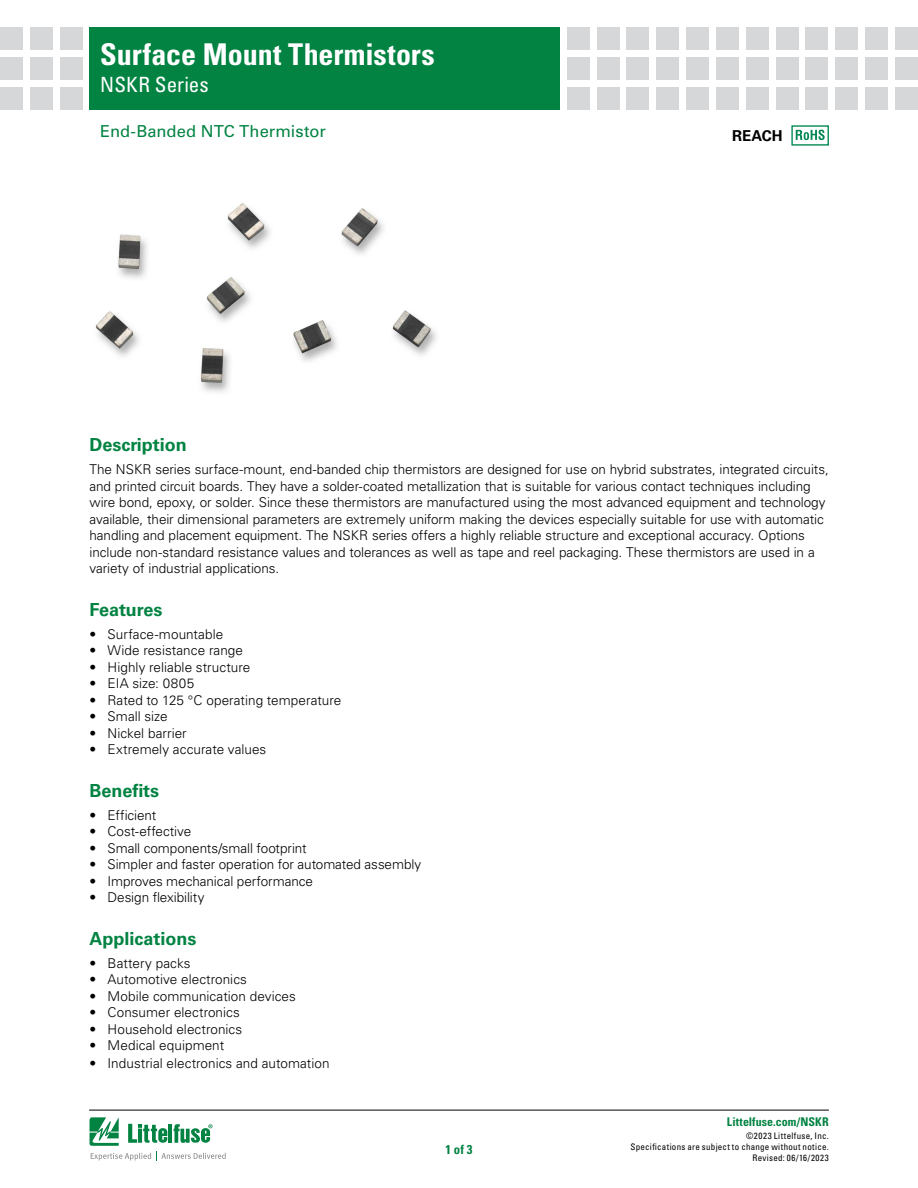
<style>
.page{position:relative;width:918px;height:1188px;background:#fff}
.page>*{position:absolute;margin:0;border:0;box-sizing:border-box;transform-origin:0 0}
.t1{font:700 condensed 30px "Univers LT Std";color:#fff}
.t2{font:condensed 21px "Univers LT Std";letter-spacing:.005em;color:#fff}
.FACTS_HEAD{font:700 18px "Univers LT Std";color:#028342}
.PRODUCT_SUBHEAD{font:16.5px "Univers LT Std";letter-spacing:.005em;color:#028342}
.FACTS_HEAD-2{font:700 15px "Univers LT Std";color:#000}
.Body_1{font:300 13.5px/16.5px "Univers LT Std";letter-spacing:-.005em;color:#000}
.t3{font:700 condensed 12.75px "Univers LT Std";color:#028342}
.t4{font:700 condensed 12px "Univers LT Std";letter-spacing:.005em;color:#028342}
.t5{font:condensed 9px/10.8px "Univers LT Std";letter-spacing:.03em;color:#000;text-align:right}
</style>
<div class="page">
<hr style="left:89px;top:1110px;width:740px;height:1px;background:#000">
<svg style="left:90px;top:1117px;width:136px;height:44px"></svg>
<div style="left:90px;top:27px;width:470px;height:82px;background:#028342"></div>
<div style="left:60px;top:27px;width:23px;height:23px;background:#d5d7d8"></div>
<div style="left:60px;top:57px;width:23px;height:23px;background:#d5d7d8"></div>
<div style="left:60px;top:87px;width:23px;height:22px;background:#d5d7d8"></div>
<div style="left:30px;top:27px;width:23px;height:23px;background:#d5d7d8"></div>
<div style="left:30px;top:57px;width:23px;height:23px;background:#d5d7d8"></div>
<div style="left:30px;top:87px;width:23px;height:22px;background:#d5d7d8"></div>
<div style="left:0;top:27px;width:23px;height:23px;background:#d5d7d8"></div>
<div style="left:0;top:57px;width:23px;height:23px;background:#d5d7d8"></div>
<div style="left:0;top:87px;width:23px;height:22px;background:#d5d7d8"></div>
<div style="left:567px;top:27px;width:23px;height:23px;background:#d5d7d8"></div>
<div style="left:567px;top:57px;width:23px;height:23px;background:#d5d7d8"></div>
<div style="left:567px;top:87px;width:23px;height:22px;background:#d5d7d8"></div>
<div style="left:597px;top:27px;width:23px;height:23px;background:#d5d7d8"></div>
<div style="left:597px;top:57px;width:23px;height:23px;background:#d5d7d8"></div>
<div style="left:597px;top:87px;width:23px;height:22px;background:#d5d7d8"></div>
<div style="left:627px;top:27px;width:22px;height:23px;background:#d5d7d8"></div>
<div style="left:627px;top:57px;width:22px;height:23px;background:#d5d7d8"></div>
<div style="left:627px;top:87px;width:22px;height:22px;background:#d5d7d8"></div>
<div style="left:656px;top:27px;width:23px;height:23px;background:#d5d7d8"></div>
<div style="left:656px;top:57px;width:23px;height:23px;background:#d5d7d8"></div>
<div style="left:656px;top:87px;width:23px;height:22px;background:#d5d7d8"></div>
<div style="left:686px;top:27px;width:23px;height:23px;background:#d5d7d8"></div>
<div style="left:686px;top:57px;width:23px;height:23px;background:#d5d7d8"></div>
<div style="left:686px;top:87px;width:23px;height:22px;background:#d5d7d8"></div>
<div style="left:716px;top:27px;width:23px;height:23px;background:#d5d7d8"></div>
<div style="left:716px;top:57px;width:23px;height:23px;background:#d5d7d8"></div>
<div style="left:716px;top:87px;width:23px;height:22px;background:#d5d7d8"></div>
<div style="left:746px;top:27px;width:23px;height:23px;background:#d5d7d8"></div>
<div style="left:746px;top:57px;width:23px;height:23px;background:#d5d7d8"></div>
<div style="left:746px;top:87px;width:23px;height:22px;background:#d5d7d8"></div>
<div style="left:805px;top:27px;width:23px;height:23px;background:#d5d7d8"></div>
<div style="left:805px;top:57px;width:23px;height:23px;background:#d5d7d8"></div>
<div style="left:805px;top:87px;width:23px;height:22px;background:#d5d7d8"></div>
<div style="left:776px;top:27px;width:22px;height:23px;background:#d5d7d8"></div>
<div style="left:776px;top:57px;width:22px;height:23px;background:#d5d7d8"></div>
<div style="left:776px;top:87px;width:22px;height:22px;background:#d5d7d8"></div>
<div style="left:835px;top:27px;width:23px;height:23px;background:#d5d7d8"></div>
<div style="left:835px;top:57px;width:23px;height:23px;background:#d5d7d8"></div>
<div style="left:835px;top:87px;width:23px;height:22px;background:#d5d7d8"></div>
<div style="left:865px;top:27px;width:23px;height:23px;background:#d5d7d8"></div>
<div style="left:865px;top:57px;width:23px;height:23px;background:#d5d7d8"></div>
<div style="left:865px;top:87px;width:23px;height:22px;background:#d5d7d8"></div>
<div style="left:895px;top:27px;width:23px;height:23px;background:#d5d7d8"></div>
<div style="left:895px;top:57px;width:23px;height:23px;background:#d5d7d8"></div>
<div style="left:895px;top:87px;width:23px;height:22px;background:#d5d7d8"></div>
<svg style="left:796px;top:130px;width:29px;height:10px"></svg>
<div style="left:791px;top:125px;width:38px;height:21px;border:1px solid #008752"></div>
<img style="left:95px;top:203px;width:342px;height:189px">
<h1 class="t1" style="left:100px;top:36px;width:336px">Surface Mount Thermistors</h1>
<h2 class="t2" style="left:100px;top:71px;width:110px">NSKR Series</h2>
<p class="PRODUCT_SUBHEAD" style="left:100px;top:122px;width:227px">End-Banded NTC Thermistor</p>
<p class="FACTS_HEAD-2" style="left:732px;top:127px;width:52px">REACH</p>
<p class="FACTS_HEAD" style="left:90px;top:434px;width:99px">Description</p>
<p class="Body_1" style="left:90px;top:461px;width:741px">The NSKR series surface-mount, end-banded chip thermistors are designed for use on hybrid substrates, integrated circuits, and printed circuit boards. They have a solder-coated metallization that is suitable for various contact techniques including wire bond, epoxy, or solder. Since these thermistors are manufactured using the most advanced equipment and technology available, their dimensional parameters are extremely uniform making the devices especially suitable for use with automatic handling and placement equipment. The NSKR series offers a highly reliable structure and exceptional accuracy. Options include non-standard resistance values and tolerances as well as tape and reel packaging. These thermistors are used in a variety of industrial applications.</p>
<p class="FACTS_HEAD" style="left:90px;top:599px;width:74px">Features</p>
<p class="Body_1" style="left:90px;top:626px;width:135px">• Surface-mountable</p>
<p class="Body_1" style="left:90px;top:642px;width:155px">• Wide resistance range</p>
<p class="Body_1" style="left:90px;top:659px;width:162px">• Highly reliable structure</p>
<p class="Body_1" style="left:90px;top:675px;width:106px">• EIA size: 0805</p>
<p class="Body_1" style="left:90px;top:692px;width:253px">• Rated to 125 °C operating temperature</p>
<p class="Body_1" style="left:90px;top:708px;width:80px">• Small size</p>
<p class="Body_1" style="left:90px;top:725px;width:99px">• Nickel barrier</p>
<p class="Body_1" style="left:90px;top:741px;width:178px">• Extremely accurate values</p>
<p class="FACTS_HEAD" style="left:90px;top:780px;width:71px">Benefits</p>
<p class="Body_1" style="left:90px;top:807px;width:68px">• Efficient</p>
<p class="Body_1" style="left:90px;top:823px;width:103px">• Cost-effective</p>
<p class="Body_1" style="left:90px;top:840px;width:219px">• Small components/small footprint</p>
<p class="Body_1" style="left:90px;top:856px;width:333px">• Simpler and faster operation for automated assembly</p>
<p class="Body_1" style="left:90px;top:873px;width:225px">• Improves mechanical performance</p>
<p class="Body_1" style="left:90px;top:889px;width:116px">• Design flexibility</p>
<p class="FACTS_HEAD" style="left:90px;top:928px;width:109px">Applications</p>
<p class="Body_1" style="left:90px;top:955px;width:103px">• Battery packs</p>
<p class="Body_1" style="left:90px;top:971px;width:159px">• Automotive electronics</p>
<p class="Body_1" style="left:90px;top:988px;width:208px">• Mobile communication devices</p>
<p class="Body_1" style="left:90px;top:1004px;width:152px">• Consumer electronics</p>
<p class="Body_1" style="left:90px;top:1021px;width:154px">• Household electronics</p>
<p class="Body_1" style="left:90px;top:1037px;width:136px">• Medical equipment</p>
<p class="Body_1" style="left:90px;top:1055px;width:242px">• Industrial electronics and automation</p>
<p class="t3" style="left:445px;top:1142px;width:29px">1 of 3</p>
<p class="t4" style="left:727px;top:1115px;width:103px">Littelfuse.com/NSKR</p>
<p class="t5" style="left:631px;top:1131px;width:200px">©2023 Littelfuse, Inc.<br>Specifications are subject to change without notice.<br>Revised: 06/16/2023</p>
</div>
